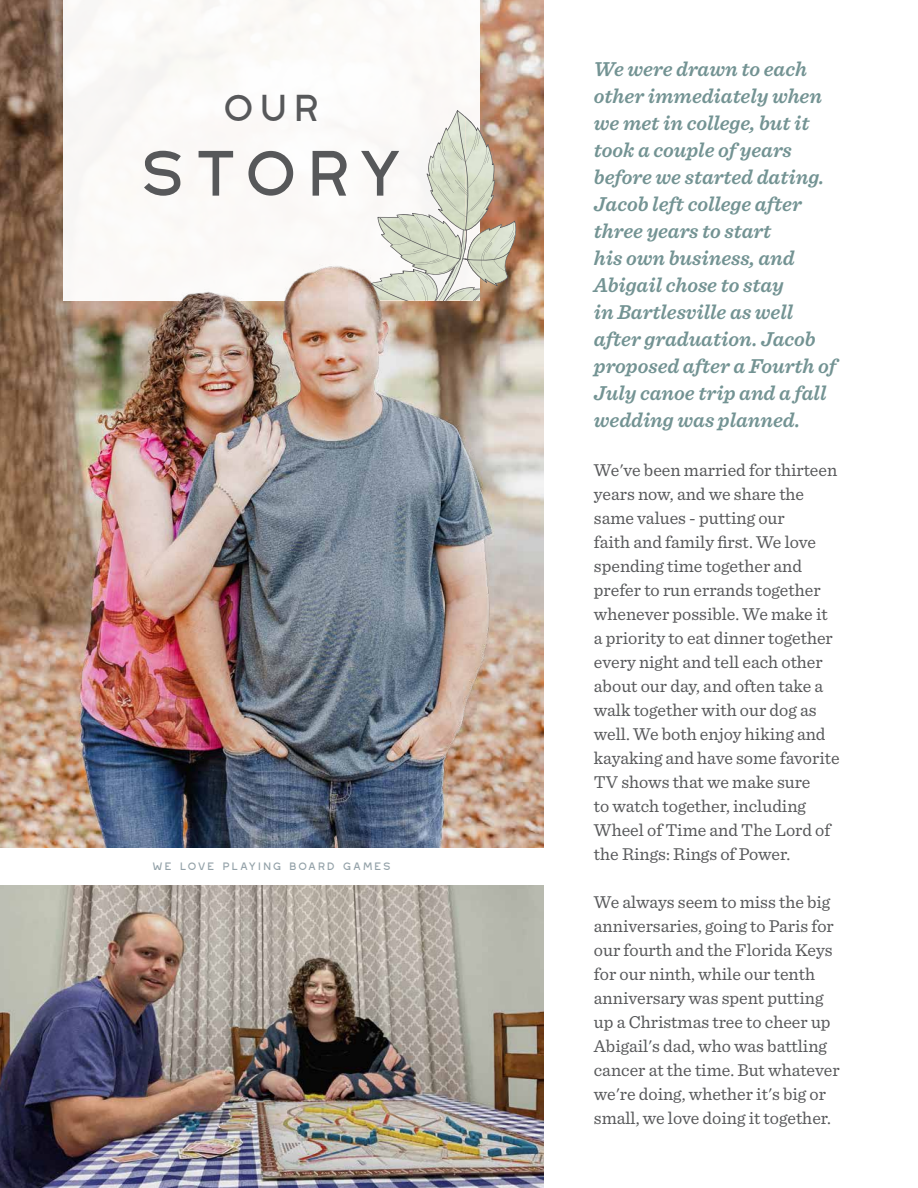
<style>
.page{position:relative;width:918px;height:1188px;background:#fff}
.page>*{position:absolute;margin:0;border:0;box-sizing:border-box;transform-origin:0 0}
.t1{font:200 80.25px "Westmount";letter-spacing:-.03em;color:#57585a}
.t2{font:200 47.1px "Westmount";color:#57585a}
.t3{font:italic 600 21px/27px "Sentinel";color:#739393}
.t4{font:18px/24px "Sentinel";color:#57585a}
.t5{font:200 13.5px "Westmount";color:#94a2a9}
</style>
<div class="page">
<img style="left:0;top:0;width:543px;height:848px">
<img style="left:0;top:885px;width:543px;height:303px">
<div style="left:63px;top:0;width:417px;height:300px;background:#fcfaf8"></div>
<svg style="left:377px;top:110px;width:141px;height:121px"></svg>
<img style="left:27px;top:231px;width:516px;height:617px">
<h2 class="t2" style="left:220px;top:82px;width:104px">OUR</h2>
<h1 class="t1" style="left:134px;top:130px;width:277px">STORY</h1>
<p class="t5" style="left:152px;top:859px;width:241px">We love playing board games</p>
<p class="t3" style="left:594px;top:55px;width:244px">We were drawn to each other immediately when we met in college, but it took a couple of years before we started dating.<br>Jacob left college after three years to start<br>his own business, and<br>Abigail chose to stay<br>in Bartlesville as well after graduation. Jacob proposed after a Fourth of<br>July canoe trip and a fall wedding was planned.</p>
<p class="t4" style="left:594px;top:457px;width:247px">We've been married for thirteen years now, and we share the same values - putting our<br>faith and family first. We love spending time together and prefer to run errands together whenever possible. We make it a priority to eat dinner together every night and tell each other about our day, and often take a walk together with our dog as well. We both enjoy hiking and kayaking and have some favorite<br>TV shows that we make sure<br>to watch together, including<br>Wheel of Time and The Lord of the Rings: Rings of Power.</p>
<p class="t4" style="left:594px;top:889px;width:247px">We always seem to miss the big anniversaries, going to Paris for our fourth and the Florida Keys for our ninth, while our tenth anniversary was spent putting up a Christmas tree to cheer up<br>Abigail's dad, who was battling cancer at the time. But whatever we're doing, whether it's big or small, we love doing it together.</p>
</div>
